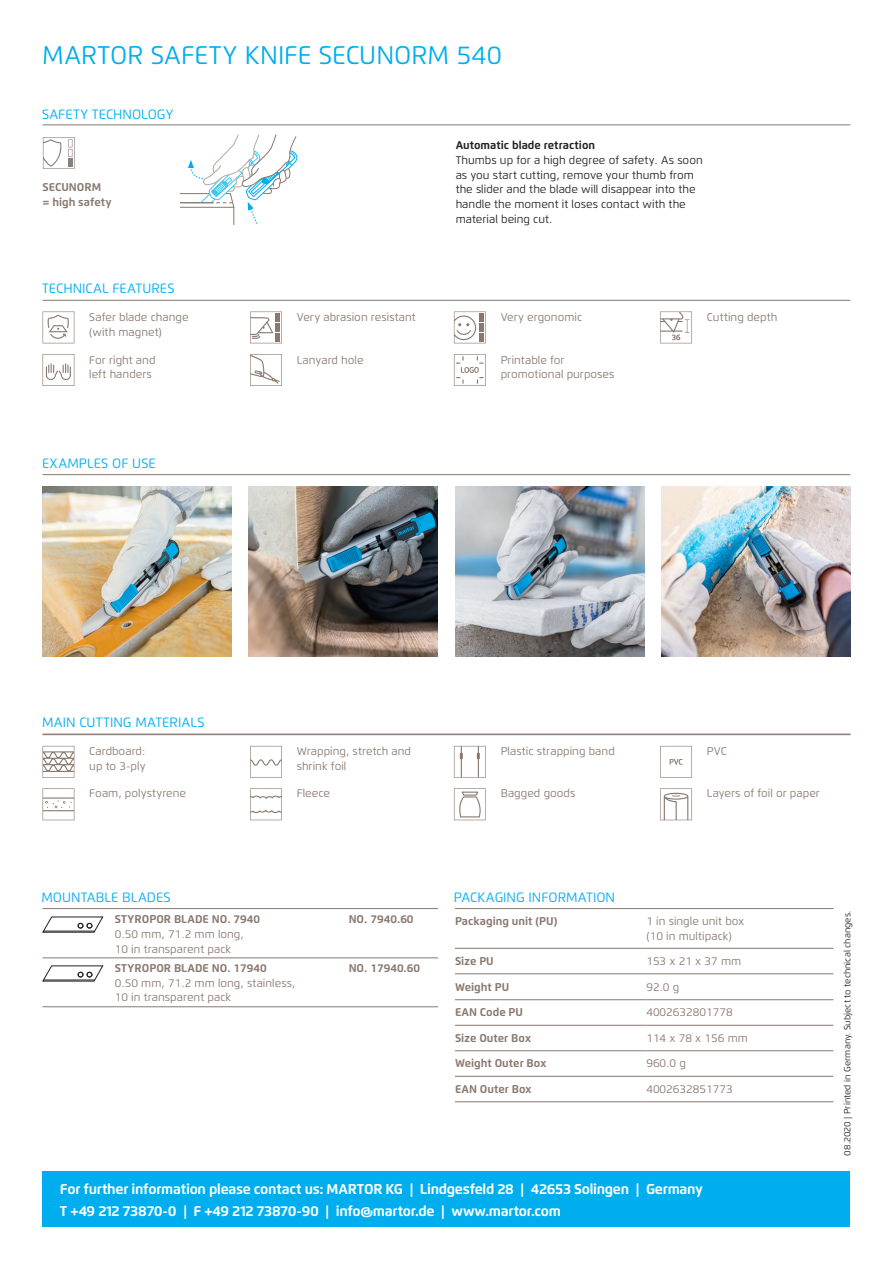
<style>
.page{position:relative;width:893px;height:1263px;background:#fff}
.page>*{position:absolute;margin:0;border:0;box-sizing:border-box;transform-origin:0 0}
._02_Copy_Flexo_Reg_9{font:25.5px "Flexo";color:#00aeef}
._02__Head_Flexo_bol{font:700 14.25px "Flexo";letter-spacing:-.02em;color:#fff}
.Überschriften{font:13.5px "Flexo";color:#00aeef}
._04_Tab_Flexo_Reg_7{font:11.25px/14.9px "Flexo";color:#89786e}
._09_Kapiteleinstieg{font:11.25px/14.9px "Flexo";color:#231f20}
._04_Tab_Messer_Kling{font:11.25px/14.9px "Flexo";color:#89786e}
._04_Tab_Flexo_Reg_7-2{font:700 11.25px "Flexo";color:#89786e}
._04_Tab_Messer_Kling-2{font:700 11.25px "Flexo";color:#89786e}
._09_Kapiteleinstieg-2{font:700 11.25px "Flexo";color:#231f20}
._04_Tab_Flexo_Bol_7{font:700 11.25px "Flexo";color:#89786e}
.t1{font:9px "Flexo";color:#231f20}
</style>
<div class="page">
<hr style="left:43px;top:908px;width:395px;height:1px;background:#89786e">
<hr style="left:455px;top:908px;width:378px;height:1px;background:#89786e">
<img style="left:43px;top:487px;width:189px;height:170px">
<hr style="left:43px;top:734px;width:807px;height:1px;background:#89786e">
<img style="left:455px;top:487px;width:189px;height:170px">
<img style="left:661px;top:487px;width:189px;height:170px">
<img style="left:249px;top:487px;width:189px;height:170px">
<hr style="left:43px;top:474px;width:807px;height:1px;background:#89786e">
<div style="left:43px;top:1172px;width:807px;height:55px;background:#00aeef"></div>
<hr style="left:43px;top:300px;width:807px;height:1px;background:#89786e">
<hr style="left:43px;top:125px;width:807px;height:1px;background:#89786e">
<svg style="left:180px;top:134px;width:117px;height:90px"></svg>
<svg style="left:43px;top:137px;width:32px;height:32px"></svg>
<hr style="left:646px;top:1101px;width:187px;height:1px;background:#89786e">
<hr style="left:646px;top:1076px;width:187px;height:1px;background:#89786e">
<hr style="left:646px;top:1050px;width:187px;height:1px;background:#89786e">
<hr style="left:646px;top:1025px;width:187px;height:1px;background:#89786e">
<hr style="left:455px;top:1025px;width:191px;height:1px;background:#89786e">
<hr style="left:455px;top:1050px;width:191px;height:1px;background:#89786e">
<hr style="left:455px;top:1076px;width:191px;height:1px;background:#89786e">
<hr style="left:455px;top:1101px;width:191px;height:1px;background:#89786e">
<hr style="left:646px;top:999px;width:187px;height:1px;background:#89786e">
<hr style="left:646px;top:973px;width:187px;height:1px;background:#89786e">
<hr style="left:455px;top:999px;width:191px;height:1px;background:#89786e">
<hr style="left:646px;top:948px;width:187px;height:1px;background:#89786e">
<hr style="left:455px;top:973px;width:191px;height:1px;background:#89786e">
<hr style="left:455px;top:948px;width:191px;height:1px;background:#89786e">
<hr style="left:115px;top:1006px;width:323px;height:1px;background:#89786e">
<hr style="left:43px;top:1006px;width:72px;height:1px;background:#89786e">
<hr style="left:115px;top:957px;width:323px;height:1px;background:#89786e">
<hr style="left:43px;top:957px;width:72px;height:1px;background:#89786e">
<svg style="left:43px;top:916px;width:60px;height:17px"></svg>
<svg style="left:43px;top:965px;width:60px;height:17px"></svg>
<svg style="left:43px;top:311px;width:31px;height:32px"></svg>
<svg style="left:250px;top:311px;width:32px;height:32px"></svg>
<div style="left:275px;top:333px;width:5px;height:8px;background:#89786e"></div>
<div style="left:275px;top:323px;width:5px;height:8px;background:#89786e"></div>
<svg style="left:454px;top:311px;width:32px;height:32px"></svg>
<svg style="left:660px;top:311px;width:32px;height:32px"></svg>
<svg style="left:43px;top:354px;width:31px;height:32px"></svg>
<svg style="left:250px;top:354px;width:32px;height:32px"></svg>
<svg style="left:454px;top:354px;width:32px;height:32px"></svg>
<svg style="left:43px;top:746px;width:31px;height:32px"></svg>
<svg style="left:250px;top:746px;width:32px;height:32px"></svg>
<svg style="left:454px;top:746px;width:32px;height:32px"></svg>
<svg style="left:660px;top:746px;width:32px;height:32px"></svg>
<svg style="left:43px;top:788px;width:31px;height:32px"></svg>
<svg style="left:250px;top:788px;width:32px;height:32px"></svg>
<svg style="left:454px;top:788px;width:32px;height:32px"></svg>
<svg style="left:660px;top:788px;width:32px;height:32px"></svg>
<p class="_02_Copy_Flexo_Reg_9" style="left:42px;top:39px;width:461px">MARTOR SAFETY KNIFE SECUNORM 540</p>
<p class="Überschriften" style="left:42px;top:106px;width:133px">SAFETY TECHNOLOGY</p>
<p class="_04_Tab_Flexo_Bol_7" style="left:43px;top:181px;width:60px">SECUNORM</p>
<p class="_04_Tab_Flexo_Bol_7" style="left:43px;top:195px;width:71px">= high safety</p>
<p class="Überschriften" style="left:42px;top:280px;width:134px">TECHNICAL FEATURES</p>
<p class="_09_Kapiteleinstieg-2" style="left:456px;top:138px;width:141px">Automatic blade retraction</p>
<p class="_09_Kapiteleinstieg" style="left:456px;top:152px;width:249px">Thumbs up for a high degree of safety. As soon as you start cutting, remove your thumb from the slider and the blade will disappear into the handle the moment it loses contact with the material being cut.</p>
<p class="_04_Tab_Flexo_Reg_7" style="left:89px;top:310px;width:101px">Safer blade change (with magnet)</p>
<p class="_04_Tab_Flexo_Reg_7" style="left:297px;top:310px;width:121px">Very abrasion resistant</p>
<p class="_04_Tab_Flexo_Reg_7" style="left:501px;top:310px;width:83px">Very ergonomic</p>
<p class="_04_Tab_Flexo_Reg_7" style="left:707px;top:310px;width:72px">Cutting depth</p>
<p class="_04_Tab_Flexo_Reg_7" style="left:89px;top:352px;width:68px">For right and left handers</p>
<p class="_04_Tab_Flexo_Reg_7" style="left:297px;top:352px;width:68px">Lanyard hole</p>
<p class="_04_Tab_Flexo_Reg_7" style="left:501px;top:352px;width:115px">Printable for promotional purposes</p>
<p class="Überschriften" style="left:42px;top:455px;width:115px">EXAMPLES OF USE</p>
<p class="Überschriften" style="left:42px;top:714px;width:164px">MAIN CUTTING MATERIALS</p>
<p class="_04_Tab_Flexo_Reg_7" style="left:89px;top:743px;width:58px">Cardboard: up to 3-ply</p>
<p class="_04_Tab_Flexo_Reg_7" style="left:297px;top:743px;width:116px">Wrapping, stretch and shrink foil</p>
<p class="_04_Tab_Flexo_Reg_7" style="left:501px;top:743px;width:116px">Plastic strapping band</p>
<p class="_04_Tab_Flexo_Reg_7" style="left:707px;top:743px;width:21px">PVC</p>
<p class="_04_Tab_Flexo_Reg_7" style="left:89px;top:786px;width:98px">Foam, polystyrene</p>
<p class="_04_Tab_Flexo_Reg_7" style="left:297px;top:786px;width:35px">Fleece</p>
<p class="_04_Tab_Flexo_Reg_7" style="left:501px;top:786px;width:76px">Bagged goods</p>
<p class="_04_Tab_Flexo_Reg_7" style="left:707px;top:786px;width:114px">Layers of foil or paper</p>
<p class="Überschriften" style="left:41px;top:889px;width:131px">MOUNTABLE BLADES</p>
<p class="Überschriften" style="left:454px;top:889px;width:163px">PACKAGING INFORMATION</p>
<p class="_04_Tab_Messer_Kling-2" style="left:115px;top:912px;width:147px">STYROPOR BLADE NO. 7940</p>
<p class="_04_Tab_Messer_Kling-2" style="left:349px;top:912px;width:66px">NO. 7940.60</p>
<p class="_04_Tab_Messer_Kling" style="left:115px;top:926px;width:131px">0.50 mm, 71.2 mm long,<br>10 in transparent pack</p>
<p class="_04_Tab_Messer_Kling-2" style="left:115px;top:961px;width:153px">STYROPOR BLADE NO. 17940</p>
<p class="_04_Tab_Messer_Kling-2" style="left:349px;top:961px;width:73px">NO. 17940.60</p>
<p class="_04_Tab_Messer_Kling" style="left:115px;top:975px;width:182px">0.50 mm, 71.2 mm long, stainless,<br>10 in transparent pack</p>
<p class="_04_Tab_Flexo_Reg_7-2" style="left:455px;top:914px;width:104px">Packaging unit (PU)</p>
<p class="_04_Tab_Flexo_Reg_7" style="left:646px;top:913px;width:99px">1 in single unit box (10 in multipack)</p>
<p class="_04_Tab_Flexo_Reg_7-2" style="left:455px;top:954px;width:40px">Size PU</p>
<p class="_04_Tab_Flexo_Reg_7" style="left:646px;top:954px;width:97px">153 x 21 x 37 mm</p>
<p class="_04_Tab_Flexo_Reg_7-2" style="left:455px;top:980px;width:56px">Weight PU</p>
<p class="_04_Tab_Flexo_Reg_7" style="left:646px;top:979px;width:35px">92.0 g</p>
<p class="_04_Tab_Flexo_Reg_7-2" style="left:455px;top:1005px;width:70px">EAN Code PU</p>
<p class="_04_Tab_Flexo_Reg_7" style="left:646px;top:1005px;width:88px">4002632801778</p>
<p class="_04_Tab_Flexo_Reg_7-2" style="left:455px;top:1031px;width:78px">Size Outer Box</p>
<p class="_04_Tab_Flexo_Reg_7" style="left:646px;top:1030px;width:103px">114 x 78 x 156 mm</p>
<p class="_04_Tab_Flexo_Reg_7-2" style="left:455px;top:1056px;width:93px">Weight Outer Box</p>
<p class="_04_Tab_Flexo_Reg_7" style="left:646px;top:1056px;width:41px">960.0 g</p>
<p class="_04_Tab_Flexo_Reg_7-2" style="left:455px;top:1082px;width:78px">EAN Outer Box</p>
<p class="_04_Tab_Flexo_Reg_7" style="left:646px;top:1081px;width:88px">4002632851773</p>
<p class="_02__Head_Flexo_bol" style="left:60px;top:1181px;width:645px">For further information please contact us: MARTOR KG | Lindgesfeld 28 | 42653 Solingen | Germany</p>
<p class="_02__Head_Flexo_bol" style="left:60px;top:1202px;width:502px">T +49 212 73870-0 | F +49 212 73870-90 | info@martor.de | www.martor.com</p>
<p class="t1" style="left:842px;top:1155px;width:246px;rotate:-90deg">08.2020 | Printed in Germany. Subject to technical changes.</p>
</div>
